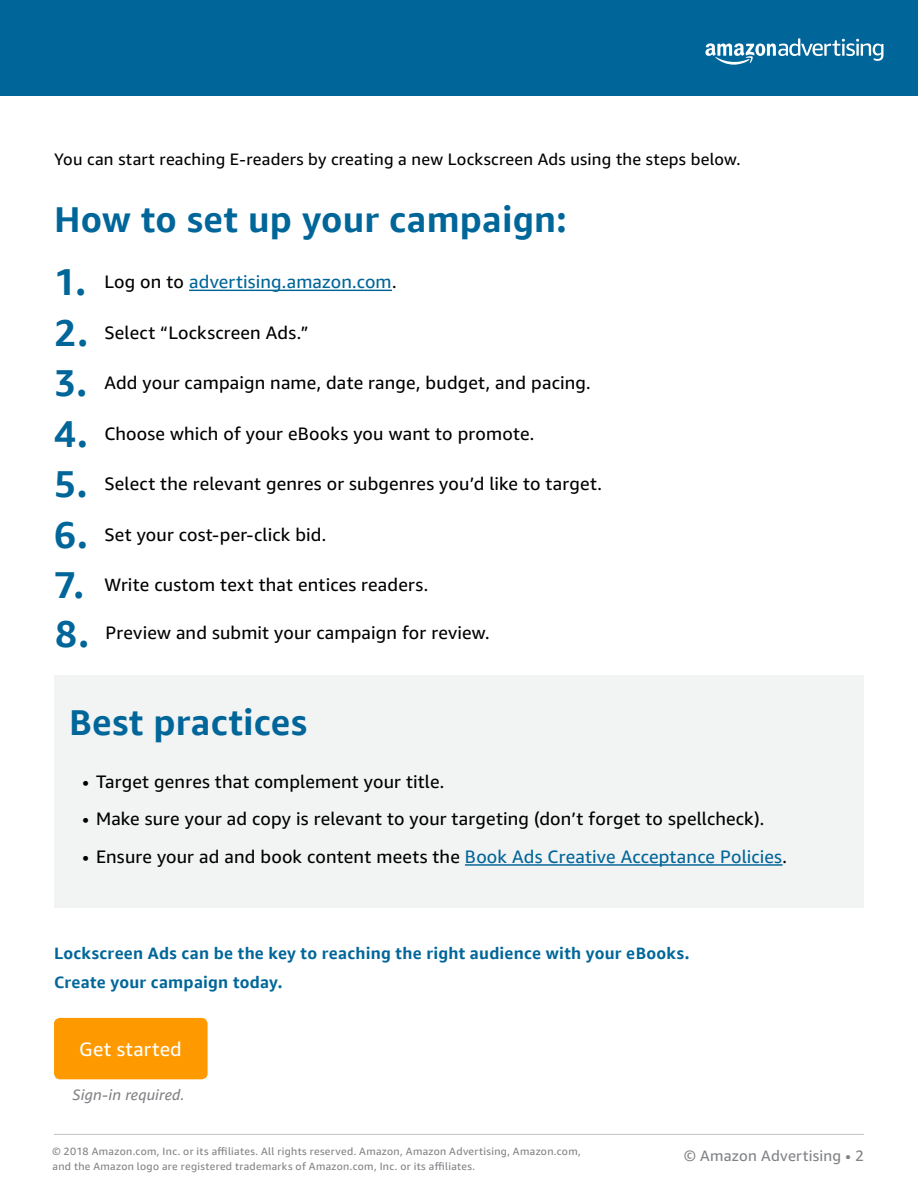
<style>
.page{position:relative;width:918px;height:1188px;background:#fff}
.page>*{position:absolute;margin:0;border:0;box-sizing:border-box;transform-origin:0 0}
.t1{font:700 37.5px/50.4px "Amazon Ember";color:#069;text-align:justify}
.t2{font:700 36px "Amazon Ember";letter-spacing:.01em;color:#069}
.t3{font:19.5px "Amazon Ember";letter-spacing:.02em;color:#fff}
.t4{font:18px "Amazon Ember";letter-spacing:.01em;color:#000}
.t5{font:18px "Amazon Ember";letter-spacing:.01em;color:#006598}
.t6{font:700 16.5px/28.5px "Amazon Ember";letter-spacing:.015em;color:#069}
.t7{font:16.5px "Amazon Ember";letter-spacing:.015em;color:#000}
.t8{font:15px "Amazon Ember";letter-spacing:.02em;color:#808285}
.t9{font:italic 15px "Amazon Ember";letter-spacing:.01em;color:#808285}
.t10{font:10.5px/15px "Amazon Ember";letter-spacing:.03em;color:#808285}
.s1{font-weight:700;font-size:37.5px;color:#069}
.s2{color:#000}
.s3{color:#006598}
</style>
<div class="page">
<div style="left:54px;top:675px;width:810px;height:233px;background:#f2f3f3"></div>
<hr style="left:54px;top:1134px;width:810px;height:1px;background:#c0c1c2">
<div style="left:0;top:0;width:918px;height:95px;background:#069"></div>
<div style="left:54px;top:1018px;width:154px;height:61px;background:#f90;border-radius:6px"></div>
<svg style="left:705px;top:38px;width:178px;height:27px"></svg>
<hr style="left:465px;top:864px;width:318px;height:2px;background:#006598">
<hr style="left:189px;top:290px;width:203px;height:1px;background:#006598">
<p class="t7" style="left:54px;top:149px;width:688px">You can start reaching E-readers by creating a new Lockscreen Ads using the steps below.</p>
<h2 class="t2" style="left:54px;top:197px;width:514px">How to set up your campaign:</h2>
<p class="t5" style="left:54px;top:271px;width:344px"><span class="s1">1.</span> <span class="s2">Log on to</span> advertising.amazon.com<span class="s2">.</span></p>
<h1 class="t1" style="left:54px;top:308px;width:36px">2.<br>3.<br>4.<br>5.<br>6.</h1>
<p class="t4" style="left:54px;top:574px;width:376px"><span class="s1">7.</span> Write custom text that entices readers.</p>
<p class="t4" style="left:104px;top:321px;width:206px">Select “Lockscreen Ads.”</p>
<p class="t4" style="left:104px;top:372px;width:488px">Add your campaign name, date range, budget, and pacing.</p>
<p class="t4" style="left:104px;top:422px;width:432px">Choose which of your eBooks you want to promote.</p>
<p class="t4" style="left:104px;top:473px;width:499px">Select the relevant genres or subgenres you’d like to target.</p>
<p class="t4" style="left:104px;top:523px;width:223px">Set your cost-per-click bid.</p>
<p class="t4" style="left:55px;top:622px;width:436px"><span class="s1">8.</span> Preview and submit your campaign for review.</p>
<h2 class="t2" style="left:69px;top:700px;width:240px">Best practices</h2>
<p class="t4" style="left:82px;top:770px;width:363px">• Target genres that complement your title.</p>
<p class="t4" style="left:82px;top:808px;width:683px">• Make sure your ad copy is relevant to your targeting (don’t forget to spellcheck).</p>
<p class="t4" style="left:82px;top:845px;width:706px">• Ensure your ad and book content meets the <span class="s3">Book Ads Creative Acceptance Policies</span>.</p>
<p class="t6" style="left:54px;top:939px;width:637px">Lockscreen Ads can be the key to reaching the right audience with your eBooks.<br>Create your campaign today.</p>
<p class="t3" style="left:79px;top:1037px;width:104px">Get started</p>
<p class="t9" style="left:73px;top:1085px;width:113px">Sign-in required.</p>
<p class="t10" style="left:52px;top:1144px;width:530px">© 2018 Amazon.com, Inc. or its affiliates. All rights reserved. Amazon, Amazon Advertising, Amazon.com, and the Amazon logo are registered trademarks of Amazon.com, Inc. or its affiliates.</p>
<p class="t8" style="left:684px;top:1146px;width:181px">© Amazon Advertising • 2</p>
</div>
